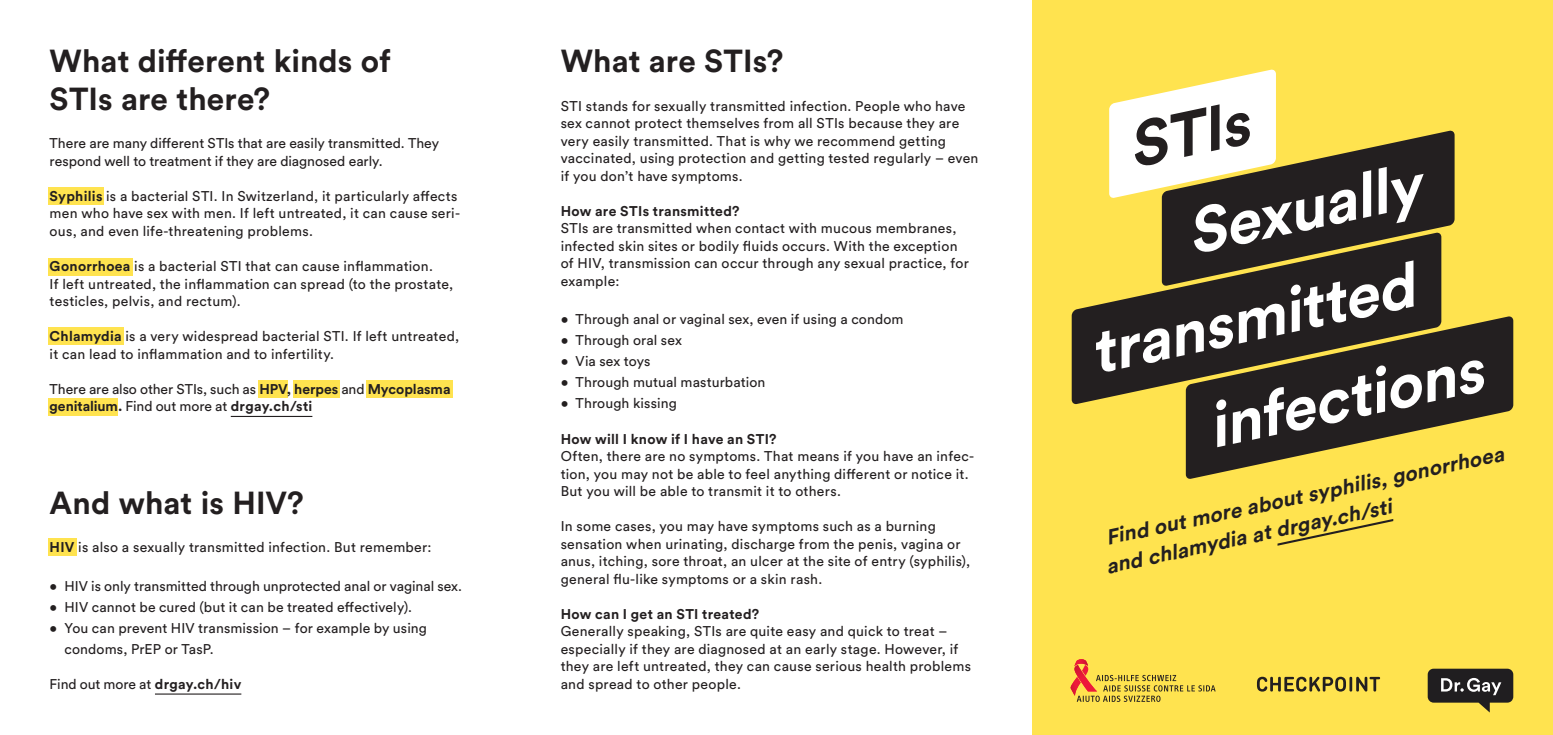
<style>
.page{position:relative;width:1553px;height:735px;background:#fff}
.page>*{position:absolute;margin:0;border:0;box-sizing:border-box;transform-origin:0 0}
.t1{font:italic 700 62.12px "Circular Std";color:#fff}
.t2{font:italic 700 62.12px "Circular Std";color:#231f20}
.t3{font:700 31.5px/37.8px "Circular Std";letter-spacing:.005em;color:#231f20}
.t4{font:italic 700 21px/28px "Circular Std";color:#231f20}
.t5{font:14px/17.5px "Circular Std";letter-spacing:.02em;color:#231f20}
.t6{font:14px/17.5px "Circular Std";color:#231f20}
.t7{font:14px/17.5px "Circular Std";letter-spacing:-.005em;color:#231f20}
.t8{font:700 14px "Circular Std";letter-spacing:.02em;color:#231f20}
.s1{font-weight:700}
</style>
<div class="page">
<div style="left:258px;top:380px;width:29px;height:17px;background:#ffe34f"></div>
<div style="left:293px;top:380px;width:47px;height:17px;background:#ffe34f"></div>
<div style="left:366px;top:380px;width:87px;height:17px;background:#ffe34f"></div>
<div style="left:48px;top:398px;width:70px;height:17px;background:#ffe34f"></div>
<div style="left:48px;top:187px;width:56px;height:18px;background:#ffe34f"></div>
<div style="left:48px;top:258px;width:85px;height:17px;background:#ffe34f"></div>
<div style="left:48px;top:327px;width:75px;height:18px;background:#ffe34f"></div>
<hr style="left:231px;top:415px;width:81px;height:2px;background:#231f20">
<div style="left:48px;top:538px;width:28px;height:17px;background:#ffe34f"></div>
<hr style="left:155px;top:693px;width:86px;height:1px;background:#231f20">
<div style="left:1032px;top:0;width:521px;height:734px;background:#ffe34f"></div>
<svg style="left:1257px;top:676px;width:123px;height:15px"></svg>
<svg style="left:1427px;top:668px;width:86px;height:44px"></svg>
<svg style="left:1070px;top:659px;width:145px;height:42px"></svg>
<svg style="left:1186px;top:315px;width:327px;height:164px;fill:#231f20"></svg>
<svg style="left:1071px;top:286px;width:370px;height:119px;background:#363024"></svg>
<svg style="left:1109px;top:69px;width:345px;height:217px"></svg>
<svg style="left:1277px;top:519px;width:117px;height:27px"></svg>
<h2 class="t3" style="left:50px;top:41px;width:343px">What different kinds of<br>STIs are there?</h2>
<p class="t6" style="left:50px;top:134px;width:391px">There are many different STIs that are easily transmitted. They respond well to treatment if they are diagnosed early.</p>
<p class="t5" style="left:50px;top:187px;width:412px"><span class="s1">Syphilis</span> is a bacterial STI. In Switzerland, it particularly affects men who have sex with men. If left untreated, it can cause seri&shy;ous, and even life-threatening problems.</p>
<p class="t5" style="left:50px;top:257px;width:405px"><span class="s1">Gonorrhoea</span> is a bacterial STI that can cause inflammation.<br>If left untreated, the inflammation can spread (to the prostate, testicles, pelvis, and rectum).</p>
<p class="t5" style="left:50px;top:327px;width:411px"><span class="s1">Chlamydia</span> is a very widespread bacterial STI. If left untreated, it can lead to inflammation and to infertility.</p>
<p class="t7" style="left:50px;top:379px;width:402px">There are also other STIs, such as <span class="s1">HPV, herpes</span> and <span class="s1">Mycoplasma genitalium.</span> Find out more at <span class="s1">drgay.ch/sti</span></p>
<h2 class="t3" style="left:50px;top:483px;width:256px">And what is HIV?</h2>
<p class="t5" style="left:50px;top:538px;width:383px"><span class="s1">HIV</span> is also a sexually transmitted infection. But remember:</p>
<p class="t6" style="left:50px;top:576px;width:414px">• HIV is only transmitted through unprotected anal or vaginal sex.</p>
<p class="t5" style="left:50px;top:597px;width:364px">• HIV cannot be cured (but it can be treated effectively).</p>
<p class="t5" style="left:64px;top:616px;width:364px;line-height:21px;text-indent:-15px">• You can prevent HIV transmission – for example by using condoms, PrEP or TasP.</p>
<p class="t7" style="left:50px;top:674px;width:193px">Find out more at <span class="s1">drgay.ch/hiv</span></p>
<h2 class="t3" style="left:561px;top:41px;width:224px">What are STIs?</h2>
<p class="t5" style="left:561px;top:97px;width:419px">STI stands for sexually transmitted infection. People who have sex cannot protect themselves from all STIs because they are very easily transmitted. That is why we recommend getting vaccinated, using protection and getting tested regularly – even if you don’t have symptoms.</p>
<p class="t8" style="left:561px;top:202px;width:180px">How are STIs transmitted?</p>
<p class="t5" style="left:561px;top:219px;width:410px">STIs are transmitted when contact with mucous membranes, infected skin sites or bodily fluids occurs. With the exception of HIV, transmission can occur through any sexual practice, for example:</p>
<p class="t5" style="left:561px;top:310px;width:344px">• Through anal or vaginal sex, even if using a condom</p>
<p class="t5" style="left:561px;top:331px;width:123px">• Through oral sex</p>
<p class="t5" style="left:561px;top:352px;width:91px">• Via sex toys</p>
<p class="t5" style="left:561px;top:373px;width:206px">• Through mutual masturbation</p>
<p class="t5" style="left:561px;top:394px;width:118px">• Through kissing</p>
<p class="t8" style="left:561px;top:429px;width:217px">How will I know if I have an STI?</p>
<p class="t5" style="left:561px;top:447px;width:415px">Often, there are no symptoms. That means if you have an infec&shy;tion, you may not be able to feel anything different or notice it.<br>But you will be able to transmit it to others.</p>
<p class="t5" style="left:561px;top:517px;width:411px">In some cases, you may have symptoms such as a burning sensation when urinating, discharge from the penis, vagina or anus, itching, sore throat, an ulcer at the site of entry (syphilis), general flu-like symptoms or a skin rash.</p>
<p class="t8" style="left:561px;top:604px;width:200px">How can I get an STI treated?</p>
<p class="t5" style="left:561px;top:622px;width:412px">Generally speaking, STIs are quite easy and quick to treat – especially if they are diagnosed at an early stage. However, if they are left untreated, they can cause serious health problems and spread to other people.</p>
<h1 class="t2" style="left:1120px;top:107px;width:123px;rotate:-12deg">STIs</h1>
<h1 class="t1" style="left:1179px;top:193px;width:239px;rotate:-12deg">Sexually</h1>
<h1 class="t1" style="left:1082px;top:313px;width:331px;rotate:-12deg">transmitted</h1>
<h1 class="t1" style="left:1200px;top:387px;width:281px;rotate:-12deg">infections</h1>
<h3 class="t4" style="left:1097px;top:524px;width:414px;rotate:-12deg">Find out more about syphilis, gonorrhoea and chlamydia at drgay.ch/sti</h3>
</div>
